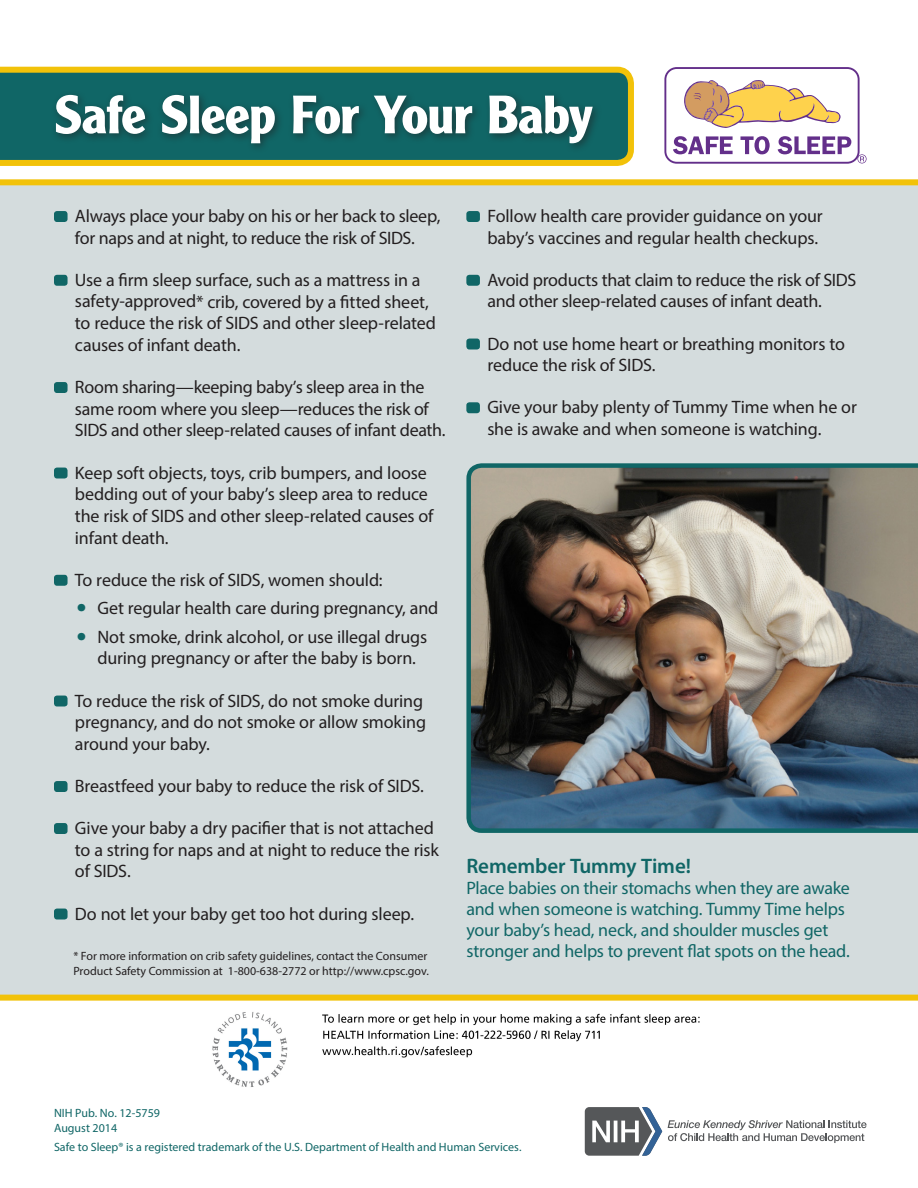
<style>
.page{position:relative;width:918px;height:1188px;background:#fff}
.page>*{position:absolute;margin:0;border:0;box-sizing:border-box;transform-origin:0 0}
.t1{font:700 52.65px "Clearface Gothic LT Std";letter-spacing:-.01em;color:#fff}
.t2{font:600 21px "Myriad Pro";letter-spacing:-.005em;color:#106666}
.t3{font:18px/21.8px "Myriad Pro";letter-spacing:-.01em;color:#231f20}
.t4{font:18px/21px "Myriad Pro";letter-spacing:-.015em;color:#106666}
.t5{font:12px/15px "Myriad Pro";color:#231f20}
.t6{font:12px/15px "Myriad Pro";color:#106666}
.s1{font-size:36px;color:#106666}
</style>
<div class="page">
<div style="left:0;top:179px;width:918px;height:822px;background:#d4dcdd"></div>
<svg style="left:0;top:66px;width:634px;height:100px;background:#54834e"></svg>
<div style="left:51px;top:90px;width:551px;height:63px;background:#231f20;opacity:.55"></div>
<svg style="left:673px;top:136px;width:60px;height:18px"></svg>
<svg style="left:740px;top:136px;width:30px;height:18px"></svg>
<svg style="left:778px;top:136px;width:73px;height:18px"></svg>
<svg style="left:684px;top:80px;width:157px;height:48px"></svg>
<div style="left:664px;top:67px;width:196px;height:97px;border:2px solid #632f8a;border-radius:11px"></div>
<svg style="left:857px;top:154px;width:10px;height:9px"></svg>
<div style="left:54px;top:211px;width:14px;height:11px;background:#106666;border-radius:3px"></div>
<div style="left:54px;top:275px;width:14px;height:11px;background:#106666;border-radius:3px"></div>
<div style="left:54px;top:382px;width:14px;height:11px;background:#106666;border-radius:3px"></div>
<div style="left:54px;top:468px;width:14px;height:11px;background:#106666;border-radius:3px"></div>
<div style="left:54px;top:575px;width:14px;height:11px;background:#106666;border-radius:3px"></div>
<div style="left:54px;top:696px;width:14px;height:11px;background:#106666;border-radius:3px"></div>
<div style="left:54px;top:781px;width:14px;height:11px;background:#106666;border-radius:3px"></div>
<div style="left:54px;top:823px;width:14px;height:11px;background:#106666;border-radius:3px"></div>
<div style="left:54px;top:909px;width:14px;height:11px;background:#106666;border-radius:3px"></div>
<div style="left:466px;top:211px;width:14px;height:11px;background:#106666;border-radius:3px"></div>
<div style="left:466px;top:275px;width:14px;height:11px;background:#106666;border-radius:3px"></div>
<div style="left:466px;top:339px;width:14px;height:11px;background:#106666;border-radius:3px"></div>
<div style="left:466px;top:402px;width:14px;height:11px;background:#106666;border-radius:3px"></div>
<img style="left:466px;top:463px;width:452px;height:370px">
<svg style="left:585px;top:1107px;width:77px;height:49px"></svg>
<svg style="left:668px;top:1120px;width:199px;height:23px"></svg>
<img style="left:212px;top:1012px;width:488px;height:75px">
<h2 class="t1" style="left:54px;top:84px;width:540px">Safe Sleep For Your Baby</h2>
<p class="t3" style="left:75px;top:205px;width:367px">Always place your baby on his or her back to sleep, for naps and at night, to reduce the risk of SIDS.</p>
<p class="t3" style="left:75px;top:269px;width:355px">Use a firm sleep surface, such as a mattress in a safety-approved* crib, covered by a fitted sheet,</p>
<p class="t3" style="left:75px;top:312px;width:363px">to reduce the risk of SIDS and other sleep-related causes of infant death.</p>
<p class="t3" style="left:75px;top:376px;width:372px">Room sharing—keeping baby’s sleep area in the same room where you sleep—reduces the risk of<br>SIDS and other sleep-related causes of infant death.</p>
<p class="t3" style="left:75px;top:461px;width:360px">Keep soft objects, toys, crib bumpers, and loose bedding out of your baby’s sleep area to reduce the risk of SIDS and other sleep-related causes of infant death.</p>
<p class="t3" style="left:75px;top:569px;width:309px">To reduce the risk of SIDS, women should:</p>
<p class="t3" style="left:76px;top:597px;width:363px"><span class="s1">•</span> Get regular health care during pregnancy, and</p>
<p class="t3" style="left:76px;top:626px;width:352px;text-align:center"><span class="s1">•</span> Not smoke, drink alcohol, or use illegal drugs during pregnancy or after the baby is born.</p>
<p class="t3" style="left:75px;top:689px;width:353px">To reduce the risk of SIDS, do not smoke during pregnancy, and do not smoke or allow smoking around your baby.</p>
<p class="t3" style="left:75px;top:775px;width:351px">Breastfeed your baby to reduce the risk of SIDS.</p>
<p class="t3" style="left:75px;top:817px;width:365px">Give your baby a dry pacifier that is not attached to a string for naps and at night to reduce the risk of SIDS.</p>
<p class="t3" style="left:75px;top:902px;width:341px">Do not let your baby get too hot during sleep.</p>
<p class="t5" style="left:73px;top:948px;width:357px">* For more information on crib safety guidelines, contact the Consumer<br>Product Safety Commission at 1-800-638-2772 or http://www.cpsc.gov.</p>
<p class="t3" style="left:487px;top:205px;width:337px">Follow health care provider guidance on your baby’s vaccines and regular health checkups.</p>
<p class="t3" style="left:487px;top:269px;width:370px">Avoid products that claim to reduce the risk of SIDS and other sleep-related causes of infant death.</p>
<p class="t3" style="left:487px;top:332px;width:359px">Do not use home heart or breathing monitors to reduce the risk of SIDS.</p>
<p class="t3" style="left:487px;top:396px;width:371px">Give your baby plenty of Tummy Time when he or she is awake and when someone is watching.</p>
<h3 class="t2" style="left:466px;top:852px;width:226px">Remember Tummy Time!</h3>
<p class="t4" style="left:466px;top:877px;width:385px">Place babies on their stomachs when they are awake and when someone is watching. Tummy Time helps your baby’s head, neck, and shoulder muscles get stronger and helps to prevent flat spots on the head.</p>
<p class="t6" style="left:54px;top:1105px;width:108px">NIH Pub. No. 12-5759<br>August 2014</p>
<p class="t6" style="left:54px;top:1139px;width:469px">Safe to Sleep® is a registered trademark of the U.S. Department of Health and Human Services.</p>
</div>
